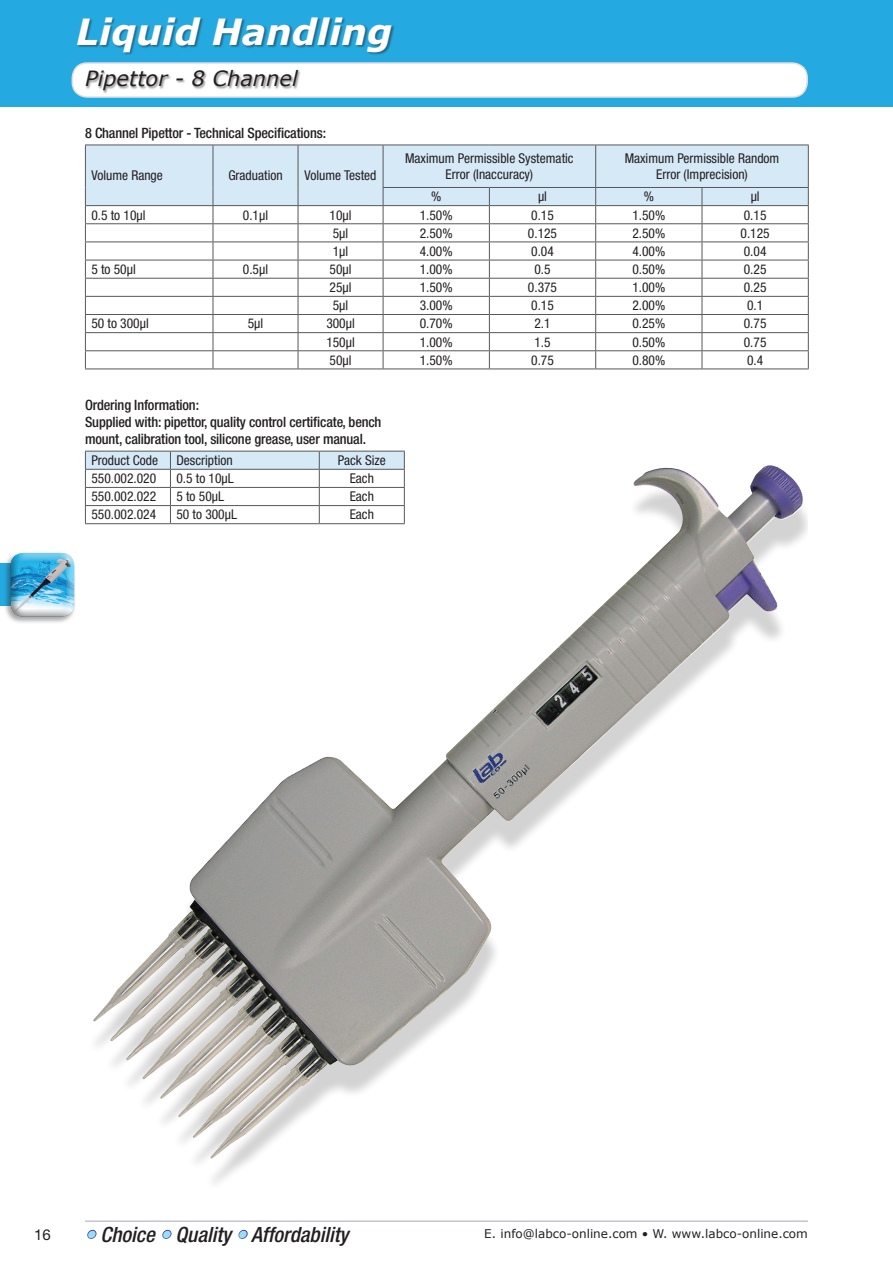
<style>
.page{position:relative;width:893px;height:1263px;background:#fff}
.page>*{position:absolute;margin:0;border:0;box-sizing:border-box;transform-origin:0 0}
.t1{font:italic 700 36px "Verdana";color:#fff}
.t2{font:italic 500 condensed 21px "Helvetica Neue LT Std";color:#231f20}
.t3{font:italic 21px "Verdana";color:#231f20}
.t4{font:15px "Helvetica Neue LT Std";color:#231f20}
.t5{font:500 condensed 14.25px "Helvetica Neue LT Std";letter-spacing:-.01em;color:#231f20}
.t6{font:condensed 13.5px "Helvetica Neue LT Std";color:#231f20}
.t7{font:12px "Verdana";color:#231f20}
.s1{color:#9cdcf8}
</style>
<div class="page">
<div style="left:0;top:0;width:893px;height:106px;background:#24aae1"></div>
<div style="left:77px;top:17px;width:318px;height:38px;background:#231f20;opacity:.5"></div>
<div style="left:72px;top:63px;width:735px;height:34px;background:#fff;border-radius:15px"></div>
<div style="left:72px;top:62px;width:736px;height:36px;border:2px solid #e1dee5;border-radius:15px"></div>
<hr style="left:85px;top:1220px;width:723px;height:2px;background:#c8c2cf">
<div style="left:87px;top:1230px;width:10px;height:9px;border:2px solid #253f8e;border-radius:4px"></div>
<div style="left:162px;top:1230px;width:10px;height:9px;border:2px solid #253f8e;border-radius:4px"></div>
<div style="left:238px;top:1230px;width:10px;height:9px;border:2px solid #253f8e;border-radius:4px"></div>
<div style="left:0;top:563px;width:64px;height:43px;background:#24aae1"></div>
<div style="left:3px;top:551px;width:73px;height:73px;background:#231f20;opacity:.4"></div>
<div style="left:8px;top:552px;width:68px;height:67px;background:#231f20;opacity:.75"></div>
<img style="left:93px;top:465px;width:677px;height:694px">
<div style="left:86px;top:70px;width:216px;height:24px;background:#231f20;opacity:.5"></div>
<hr style="left:85px;top:369px;width:128px;height:1px;background:#57585a">
<hr style="left:213px;top:369px;width:85px;height:1px;background:#57585a">
<hr style="left:298px;top:369px;width:85px;height:1px;background:#57585a">
<hr style="left:383px;top:369px;width:106px;height:1px;background:#57585a">
<hr style="left:489px;top:369px;width:107px;height:1px;background:#57585a">
<hr style="left:596px;top:369px;width:106px;height:1px;background:#57585a">
<hr style="left:702px;top:369px;width:107px;height:1px;background:#57585a">
<svg style="left:85px;top:145px;width:724px;height:224px"></svg>
<hr style="left:298px;top:205px;width:85px;height:1px;background:#57585a">
<hr style="left:85px;top:523px;width:85px;height:1px;background:#57585a">
<hr style="left:170px;top:523px;width:149px;height:1px;background:#57585a">
<hr style="left:319px;top:523px;width:86px;height:1px;background:#57585a">
<svg style="left:85px;top:451px;width:320px;height:72px"></svg>
<h1 class="t1" style="left:76px;top:9px;width:318px">Liquid Handling</h1>
<p class="t3" style="left:85px;top:65px;width:214px">Pipettor - 8 Channel</p>
<p class="t5" style="left:85px;top:124px;width:243px">8 Channel Pipettor - Technical Specifications:</p>
<p class="t6" style="left:91px;top:168px;width:73px">Volume Range</p>
<p class="t6" style="left:228px;top:168px;width:56px">Graduation</p>
<p class="t6" style="left:305px;top:168px;width:73px">Volume Tested</p>
<p class="t6" style="left:405px;top:150px;width:170px">Maximum Permissible Systematic</p>
<p class="t6" style="left:446px;top:167px;width:89px">Error (Inaccuracy)</p>
<p class="t6" style="left:625px;top:150px;width:156px">Maximum Permissible Random</p>
<p class="t6" style="left:656px;top:167px;width:93px">Error (Imprecision)</p>
<p class="t6" style="left:431px;top:189px;width:12px">%</p>
<p class="t6" style="left:538px;top:189px;width:11px">μl</p>
<p class="t6" style="left:644px;top:189px;width:12px">%</p>
<p class="t6" style="left:751px;top:189px;width:11px">μl</p>
<p class="t6" style="left:91px;top:207px;width:56px">0.5 to 10μl</p>
<p class="t6" style="left:243px;top:207px;width:27px">0.1μl</p>
<p class="t6" style="left:330px;top:207px;width:23px">10μl</p>
<p class="t6" style="left:420px;top:207px;width:34px">1.50%</p>
<p class="t6" style="left:531px;top:207px;width:24px">0.15</p>
<p class="t6" style="left:632px;top:207px;width:34px">1.50%</p>
<p class="t6" style="left:744px;top:207px;width:24px">0.15</p>
<p class="t6" style="left:333px;top:225px;width:17px">5μl</p>
<p class="t6" style="left:420px;top:225px;width:34px">2.50%</p>
<p class="t6" style="left:528px;top:225px;width:31px">0.125</p>
<p class="t6" style="left:632px;top:225px;width:34px">2.50%</p>
<p class="t6" style="left:741px;top:225px;width:31px">0.125</p>
<p class="t6" style="left:333px;top:243px;width:17px">1μl</p>
<p class="t6" style="left:420px;top:243px;width:34px">4.00%</p>
<p class="t6" style="left:531px;top:243px;width:24px">0.04</p>
<p class="t6" style="left:632px;top:243px;width:34px">4.00%</p>
<p class="t6" style="left:744px;top:243px;width:24px">0.04</p>
<p class="t6" style="left:91px;top:261px;width:46px">5 to 50μl</p>
<p class="t6" style="left:243px;top:261px;width:27px">0.5μl</p>
<p class="t6" style="left:330px;top:261px;width:23px">50μl</p>
<p class="t6" style="left:420px;top:261px;width:34px">1.00%</p>
<p class="t6" style="left:534px;top:261px;width:18px">0.5</p>
<p class="t6" style="left:632px;top:261px;width:34px">0.50%</p>
<p class="t6" style="left:744px;top:261px;width:24px">0.25</p>
<p class="t6" style="left:330px;top:279px;width:23px">25μl</p>
<p class="t6" style="left:420px;top:279px;width:34px">1.50%</p>
<p class="t6" style="left:528px;top:279px;width:31px">0.375</p>
<p class="t6" style="left:632px;top:279px;width:34px">1.00%</p>
<p class="t6" style="left:744px;top:279px;width:24px">0.25</p>
<p class="t6" style="left:333px;top:298px;width:17px">5μl</p>
<p class="t6" style="left:420px;top:298px;width:34px">3.00%</p>
<p class="t6" style="left:531px;top:298px;width:24px">0.15</p>
<p class="t6" style="left:632px;top:298px;width:34px">2.00%</p>
<p class="t6" style="left:747px;top:298px;width:18px">0.1</p>
<p class="t6" style="left:91px;top:316px;width:59px">50 to 300μl</p>
<p class="t6" style="left:248px;top:316px;width:17px">5μl</p>
<p class="t6" style="left:326px;top:316px;width:30px">300μl</p>
<p class="t6" style="left:420px;top:316px;width:34px">0.70%</p>
<p class="t6" style="left:534px;top:316px;width:18px">2.1</p>
<p class="t6" style="left:632px;top:316px;width:34px">0.25%</p>
<p class="t6" style="left:744px;top:316px;width:24px">0.75</p>
<p class="t6" style="left:326px;top:334px;width:30px">150μl</p>
<p class="t6" style="left:420px;top:334px;width:34px">1.00%</p>
<p class="t6" style="left:534px;top:334px;width:18px">1.5</p>
<p class="t6" style="left:632px;top:334px;width:34px">0.50%</p>
<p class="t6" style="left:744px;top:334px;width:24px">0.75</p>
<p class="t6" style="left:330px;top:352px;width:23px">50μl</p>
<p class="t6" style="left:420px;top:352px;width:34px">1.50%</p>
<p class="t6" style="left:531px;top:352px;width:24px">0.75</p>
<p class="t6" style="left:632px;top:352px;width:34px">0.80%</p>
<p class="t6" style="left:747px;top:352px;width:18px">0.4</p>
<p class="t5" style="left:85px;top:396px;width:116px">Ordering Information:</p>
<p class="t5" style="left:85px;top:413px;width:298px">Supplied with: pipettor, quality control certificate, bench</p>
<p class="t5" style="left:85px;top:431px;width:283px">mount, calibration tool, silicone grease, user manual.</p>
<p class="t6" style="left:91px;top:452px;width:68px">Product Code</p>
<p class="t6" style="left:176px;top:452px;width:58px">Description</p>
<p class="t6" style="left:338px;top:452px;width:49px">Pack Size</p>
<p class="t6" style="left:91px;top:471px;width:66px">550.002.020</p>
<p class="t6" style="left:176px;top:471px;width:59px">0.5 to 10μL</p>
<p class="t6" style="left:350px;top:471px;width:26px">Each</p>
<p class="t6" style="left:91px;top:489px;width:66px">550.002.022</p>
<p class="t6" style="left:176px;top:489px;width:49px">5 to 50μL</p>
<p class="t6" style="left:350px;top:489px;width:26px">Each</p>
<p class="t6" style="left:91px;top:507px;width:66px">550.002.024</p>
<p class="t6" style="left:176px;top:507px;width:62px">50 to 300μL</p>
<p class="t6" style="left:350px;top:507px;width:26px">Each</p>
<p class="t4" style="left:34px;top:1225px;width:18px">16</p>
<h2 class="t2" style="left:85px;top:1222px;width:265px"><span class="s1">•</span> Choice <span class="s1">•</span> Quality <span class="s1">•</span> Affordability</h2>
<p class="t7" style="left:484px;top:1226px;width:325px">E. info@labco-online.com • W. www.labco-online.com</p>
</div>
